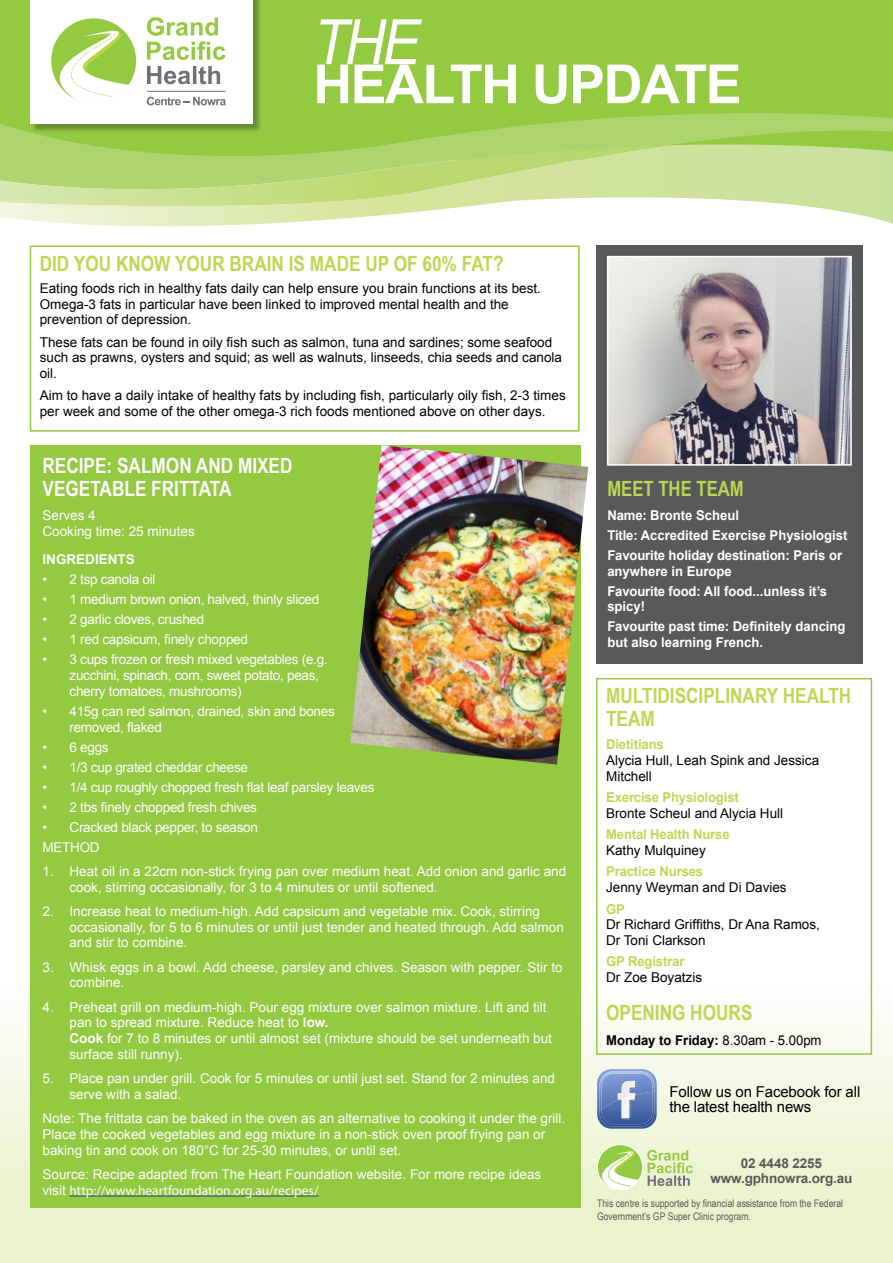
<style>
.page{position:relative;width:893px;height:1263px;background:#fff}
.page>*{position:absolute;margin:0;border:0;box-sizing:border-box;transform-origin:0 0}
.t1{font:italic 62.55px "Arial Narrow";color:#fff;scale:1.09 1}
.t2{font:700 54px "Arial";letter-spacing:-.03em;color:#fff}
.t3{font:700 21px/22.5px "Arial Narrow";color:#bdd753}
.t4{font:700 21px/22.5px "Arial Narrow";color:#fff}
.t5{font:15px/15px "Arial";letter-spacing:-.01em;color:#000}
.t6{font:13.5px/15.8px "Arial";color:#fff}
.t7{font:13.5px/15.8px "Arial";color:#000}
.t8{font:13.5px/15.8px "Arial";letter-spacing:-.02em;color:#fff}
.t9{font:700 13.5px/20px "Arial";color:#fff}
.t10{font:700 13.5px "Arial";letter-spacing:-.01em;color:#bdd753}
.t11{font:13.5px "Myriad Pro";color:#fff}
.t12{font:700 13.5px/15px "Arial";letter-spacing:-.01em;color:#58595b;text-align:center}
.t13{font:700 13.5px "Arial";color:#000}
.t14{font:10.5px/12.6px "Arial Narrow";color:#58595b}
.s1{font-weight:700}
.s2{font-family:"Arial"}
.s3{font-weight:400}
</style>
<div class="page">
<div style="left:0;top:0;width:893px;height:159px;background:#94c942"></div>
<div style="left:0;top:938px;width:893px;height:325px;background:linear-gradient(to bottom,#fff,#e7f0c3)"></div>
<svg style="left:597px;top:1069px;width:60px;height:60px"></svg>
<img style="left:600px;top:1111px;width:54px;height:15px">
<img style="left:600px;top:1071px;width:54px;height:40px">
<svg style="left:597px;top:1145px;width:96px;height:45px;background:#cde1a5"></svg>
<svg style="left:0;top:113px;width:893px;height:31px"></svg>
<svg style="left:0;top:144px;width:893px;height:82px"></svg>
<svg style="left:0;top:145px;width:668px;height:61px;background:#bedb82"></svg>
<div style="left:596px;top:678px;width:276px;height:377px;border:2px solid #94c942"></div>
<div style="left:32px;top:0;width:230px;height:133px;background:#000;opacity:.3"></div>
<div style="left:30px;top:0;width:222px;height:123px;background:#fff"></div>
<svg style="left:147px;top:66px;width:73px;height:18px"></svg>
<svg style="left:147px;top:17px;width:78px;height:43px"></svg>
<svg style="left:51px;top:19px;width:86px;height:85px"></svg>
<svg style="left:147px;top:97px;width:79px;height:8px"></svg>
<hr style="left:147px;top:91px;width:78px;height:1px;background:#6f7075">
<div style="left:596px;top:245px;width:267px;height:419px;background:#58595b"></div>
<img style="left:610px;top:259px;width:239px;height:204px">
<div style="left:607px;top:256px;width:245px;height:210px;border:2px solid #fff"></div>
<div style="left:30px;top:445px;width:551px;height:762px;background:#94c942"></div>
<hr style="left:70px;top:1196px;width:249px;height:1px;background:#25408f">
<img style="left:350px;top:445px;width:238px;height:319px">
<div style="left:30px;top:245px;width:549px;height:187px;border:2px solid #94c942"></div>
<h1 class="t1" style="left:313px;top:-1px;width:99px">THE</h1>
<h2 class="t2" style="left:313px;top:48px;width:430px">HEALTH UPDATE</h2>
<h3 class="t3" style="left:40px;top:251px;width:465px">DID YOU KNOW YOUR BRAIN IS MADE UP OF 60% FAT?</h3>
<p class="t7" style="left:40px;top:280px;width:503px">Eating foods rich in healthy fats daily can help ensure you brain functions at its best.<br>Omega-3 fats in particular have been linked to improved mental health and the prevention of depression.</p>
<p class="t7" style="left:40px;top:334px;width:524px">These fats can be found in oily fish such as salmon, tuna and sardines; some seafood such as prawns, oysters and squid; as well as walnuts, linseeds, chia seeds and canola oil.</p>
<p class="t7" style="left:40px;top:388px;width:527px">Aim to have a daily intake of healthy fats by including fish, particularly oily fish, 2-3 times per week and some of the other omega-3 rich foods mentioned above on other days.</p>
<h3 class="t4" style="left:43px;top:454px;width:252px">RECIPE: SALMON AND MIXED<br>VEGETABLE FRITTATA</h3>
<p class="t6" style="left:43px;top:507px;width:154px">Serves 4<br>Cooking time: 25 minutes</p>
<p class="t9" style="left:43px;top:550px;width:94px">INGREDIENTS</p>
<p class="t8" style="left:43px;top:572px;width:114px">• 2 tsp canola oil</p>
<p class="t8" style="left:43px;top:592px;width:278px">• 1 medium brown onion, halved, thinly sliced</p>
<p class="t8" style="left:43px;top:612px;width:163px">• 2 garlic cloves, crushed</p>
<p class="t8" style="left:43px;top:632px;width:207px">• 1 red capsicum, finely chopped</p>
<p class="t8" style="left:70px;top:652px;width:260px;text-indent:-27px">• 3 cups frozen or fresh mixed vegetables (e.g. zucchini, spinach, corn, sweet potato, peas, cherry tomatoes, mushrooms)</p>
<p class="t8" style="left:70px;top:703px;width:267px;text-indent:-27px">• 415g can red salmon, drained, skin and bones removed, flaked</p>
<p class="t6" style="left:43px;top:739px;width:68px">• 6 eggs</p>
<p class="t8" style="left:43px;top:759px;width:207px">• 1/3 cup grated cheddar cheese</p>
<p class="t8" style="left:43px;top:779px;width:333px">• 1/4 cup roughly chopped fresh flat leaf parsley leaves</p>
<p class="t8" style="left:43px;top:799px;width:216px">• 2 tbs finely chopped fresh chives</p>
<p class="t8" style="left:43px;top:817px;width:217px;line-height:20px">• Cracked black pepper, to season<br>METHOD</p>
<p class="t6" style="left:70px;top:863px;width:498px;text-indent:-27px">1. Heat oil in a 22cm non-stick frying pan over medium heat. Add onion and garlic and cook, stirring occasionally, for 3 to 4 minutes or until softened.</p>
<p class="t6" style="left:70px;top:903px;width:496px;text-indent:-27px">2. Increase heat to medium-high. Add capsicum and vegetable mix. Cook, stirring occasionally, for 5 to 6 minutes or until just tender and heated through. Add salmon and stir to combine.</p>
<p class="t6" style="left:70px;top:959px;width:495px;text-indent:-27px">3. Whisk eggs in a bowl. Add cheese, parsley and chives. Season with pepper. Stir to combine.</p>
<p class="t6" style="left:70px;top:999px;width:484px;text-indent:-27px">4. Preheat grill on medium-high. Pour egg mixture over salmon mixture. Lift and tilt pan to spread mixture. Reduce heat to <span class="s1">low.<br>Cook</span> for 7 to 8 minutes or until almost set (mixture should be set underneath but surface still runny).</p>
<p class="t6" style="left:70px;top:1071px;width:487px;text-indent:-27px">5. Place pan under grill. Cook for 5 minutes or until just set. Stand for 2 minutes and serve with a salad.</p>
<p class="t6" style="left:43px;top:1111px;width:524px">Note: The frittata can be baked in the oven as an alternative to cooking it under the grill.<br>Place the cooked vegetables and egg mixture in a non-stick oven proof frying pan or baking tin and cook on 180°C for 25-30 minutes, or until set.</p>
<p class="t6" style="left:43px;top:1166px;width:500px">Source: Recipe adapted from The Heart Foundation website. For more recipe ideas</p>
<p class="t11" style="left:43px;top:1182px;width:278px"><span class="s2">visit</span> http://www.heartfoundation.org.au/recipes/</p>
<h3 class="t3" style="left:607px;top:476px;width:138px">MEET THE TEAM</h3>
<p class="t9" style="left:607px;top:505px;width:242px">Name: Bronte Scheul<br>Title: Accredited Exercise Physiologist<br>Favourite holiday destination: Paris or</p>
<p class="t9" style="left:607px;top:561px;width:221px">anywhere in Europe<br>Favourite food: All food...unless it’s</p>
<p class="t9" style="left:607px;top:597px;width:240px">spicy!<br>Favourite past time: Definitely dancing</p>
<p class="t9" style="left:607px;top:633px;width:157px">but also learning French.</p>
<h3 class="t3" style="left:606px;top:683px;width:247px">MULTIDISCIPLINARY HEALTH<br>TEAM</h3>
<p class="t10" style="left:606px;top:735px;width:59px">Dietitians</p>
<p class="t7" style="left:606px;top:752px;width:215px">Alycia Hull, Leah Spink and Jessica<br>Mitchell</p>
<p class="t10" style="left:606px;top:788px;width:134px">Exercise Physiologist</p>
<p class="t7" style="left:606px;top:805px;width:179px">Bronte Scheul and Alycia Hull</p>
<p class="t10" style="left:606px;top:825px;width:125px">Mental Health Nurse</p>
<p class="t7" style="left:606px;top:842px;width:101px">Kathy Mulquiney</p>
<p class="t10" style="left:606px;top:863px;width:99px">Practice Nurses</p>
<p class="t7" style="left:606px;top:880px;width:182px">Jenny Weyman and Di Davies</p>
<p class="t10" style="left:606px;top:900px;width:20px">GP</p>
<p class="t7" style="left:606px;top:917px;width:215px">Dr Richard Griffiths, Dr Ana Ramos,<br>Dr Toni Clarkson</p>
<p class="t10" style="left:606px;top:953px;width:80px">GP Registrar</p>
<p class="t7" style="left:606px;top:970px;width:98px">Dr Zoe Boyatzis</p>
<h3 class="t3" style="left:606px;top:1000px;width:148px">OPENING HOURS</h3>
<p class="t13" style="left:606px;top:1031px;width:217px">Monday to Friday: <span class="s3">8.30am - 5.00pm</span></p>
<p class="t5" style="left:669px;top:1084px;width:192px">Follow us on Facebook for all the latest health news</p>
<p class="t12" style="left:710px;top:1156px;width:143px">02 4448 2255 www.gphnowra.org.au</p>
<p class="t14" style="left:597px;top:1197px;width:247px">This centre is supported by financial assistance from the Federal<br>Government’s GP Super Clinic program.</p>
</div>
